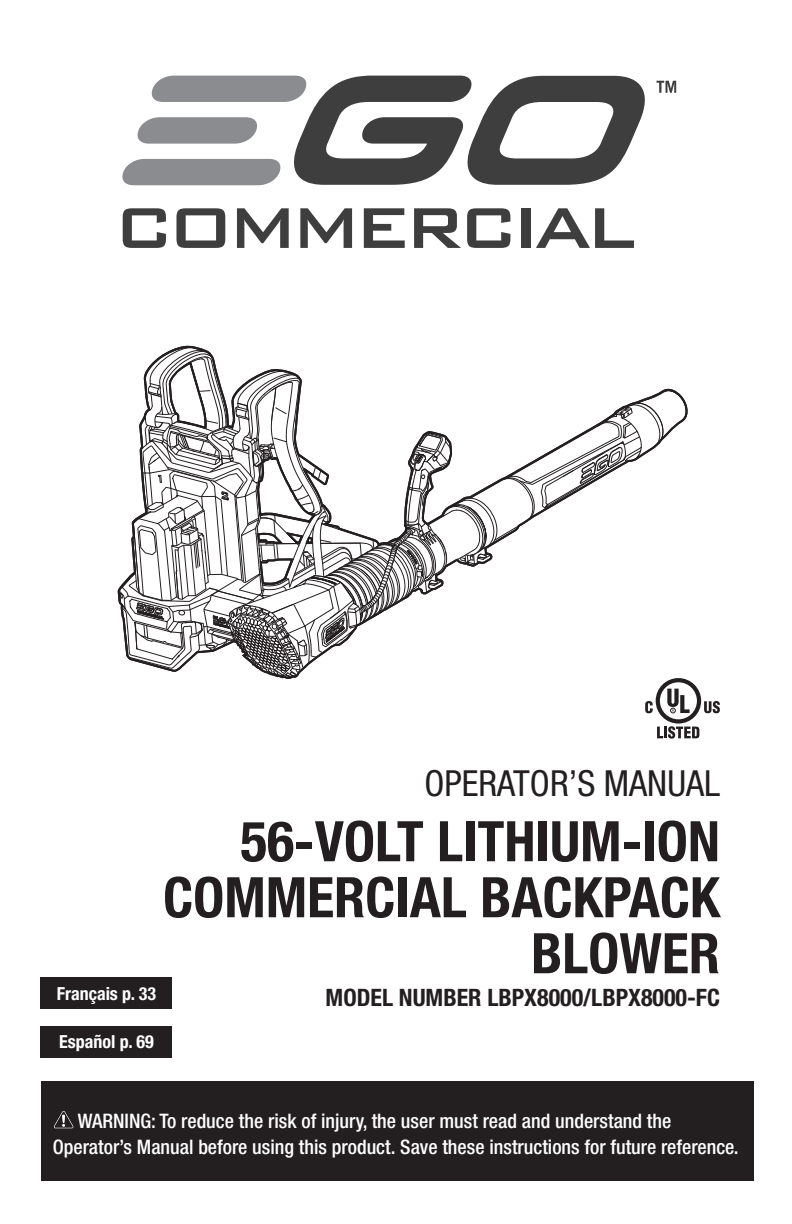
<style>
.page{position:relative;width:792px;height:1224px;background:#fff}
.page>*{position:absolute;margin:0;border:0;box-sizing:border-box;transform-origin:0 0}
.t1{font:500 76.8px "Bank Gothic BT";letter-spacing:-.1em;color:#3e3e3f}
.t2{font:700 condensed 56px/56px "Helvetica Neue LT Std";color:#231f20;text-align:right}
.t3{font:condensed 36px "Helvetica Neue LT Std";color:#231f20}
.t4{font:700 condensed 24px "Helvetica Neue LT Std";color:#231f20}
.t5{font:500 condensed 20px/26px "Helvetica Neue LT Std";color:#fff}
.t6{font:700 condensed 18px "Helvetica Neue LT Std";color:#fff}
</style>
<div class="page">
<div style="left:41px;top:1026px;width:131px;height:32px;background:#231f20"></div>
<div style="left:41px;top:978px;width:131px;height:31px;background:#231f20"></div>
<div style="left:41px;top:1081px;width:713px;height:100px;background:#231f20"></div>
<svg style="left:54px;top:1111px;width:19px;height:17px"></svg>
<svg style="left:118px;top:346px;width:602px;height:393px"></svg>
<svg style="left:122px;top:76px;width:554px;height:109px"></svg>
<h1 class="t1" style="left:113px;top:186px;width:525px">COMMERCIAL</h1>
<p class="t6" style="left:57px;top:982px;width:101px">Français p. 33</p>
<h3 class="t3" style="left:425px;top:763px;width:297px">OPERATOR’S MANUAL</h3>
<h2 class="t2" style="left:163px;top:813px;width:558px">56-VOLT LITHIUM-ION<br>COMMERCIAL BACKPACK<br>BLOWER</h2>
<p class="t4" style="left:326px;top:983px;width:396px">MODEL NUMBER LBPX8000/LBPX8000-FC</p>
<p class="t6" style="left:59px;top:1031px;width:96px">Español p. 69</p>
<p class="t5" style="left:53px;top:1107px;width:687px;text-indent:25px">WARNING: To reduce the risk of injury, the user must read and understand the<br>Operator’s Manual before using this product. Save these instructions for future reference.</p>
</div>
